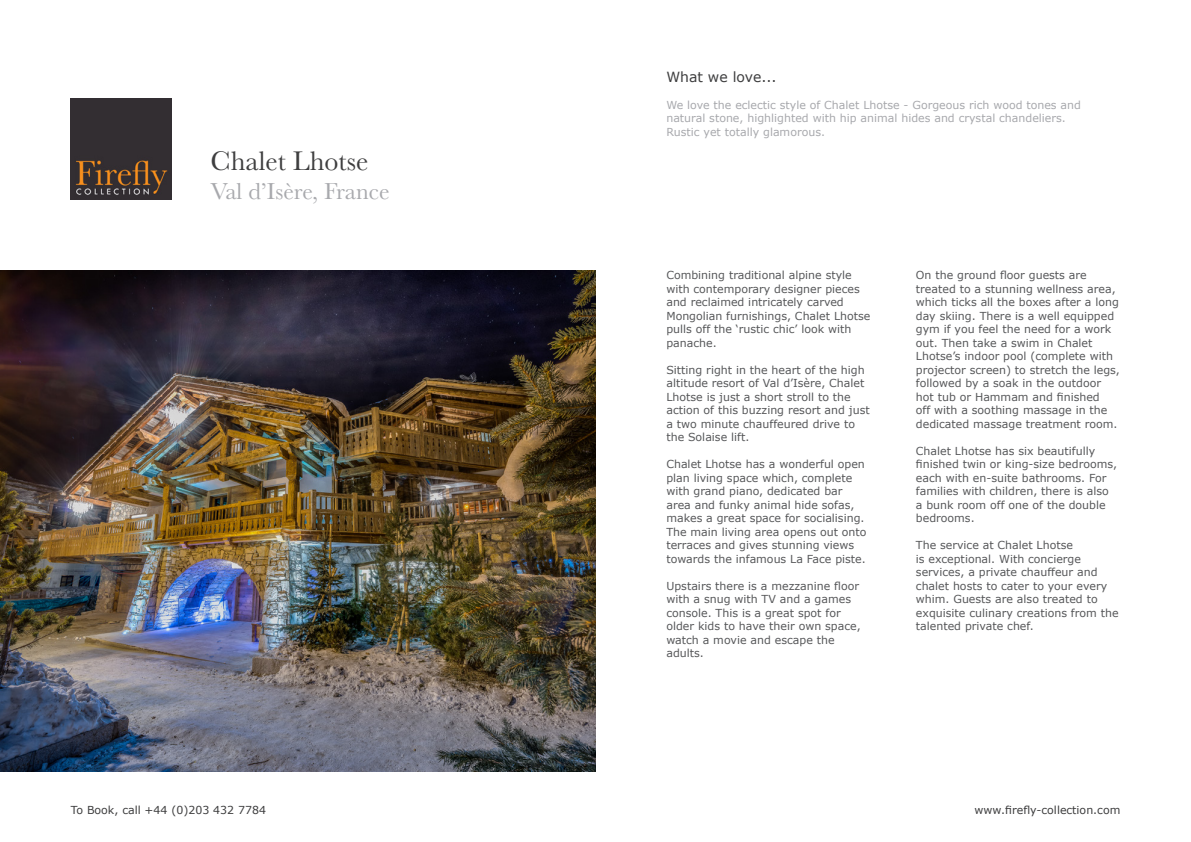
<style>
.page{position:relative;width:1191px;height:842px;background:#fff}
.page>*{position:absolute;margin:0;border:0;box-sizing:border-box;transform-origin:0 0}
.t1{font:28px "Baskerville";color:#3e3e3f}
.t2{font:24px "Baskerville";color:#a8a9ad}
.t3{font:14px "Verdana";color:#3e3e3f}
.t4{font:11px/13.5px "Verdana";color:#57585a}
.t5{font:11px/13.5px "Verdana";color:#a8a9ad}
.t6{font:11px "Verdana";color:#3e3e3f}
</style>
<div class="page">
<img style="left:71px;top:99px;width:101px;height:101px">
<img style="left:0;top:271px;width:595px;height:500px">
<p class="t1" style="left:210px;top:143px;width:159px">Chalet Lhotse</p>
<p class="t2" style="left:210px;top:176px;width:181px">Val d’Isère, France</p>
<p class="t6" style="left:71px;top:802px;width:197px">To Book, call +44 (0)203 432 7784</p>
<p class="t3" style="left:666px;top:68px;width:112px">What we love...</p>
<p class="t5" style="left:666px;top:98px;width:416px">We love the eclectic style of Chalet Lhotse - Gorgeous rich wood tones and natural stone, highlighted with hip animal hides and crystal chandeliers.</p>
<p class="t5" style="left:666px;top:125px;width:160px">Rustic yet totally glamorous.</p>
<p class="t4" style="left:666px;top:268px;width:205px">Combining traditional alpine style with contemporary designer pieces and reclaimed intricately carved<br>Mongolian furnishings, Chalet Lhotse pulls off the ‘rustic chic’ look with panache.</p>
<p class="t4" style="left:666px;top:363px;width:205px">Sitting right in the heart of the high altitude resort of Val d’Isère, Chalet Lhotse is just a short stroll to the action of this buzzing resort and just a two minute chauffeured drive to the Solaise lift.</p>
<p class="t4" style="left:666px;top:457px;width:202px">Chalet Lhotse has a wonderful open plan living space which, complete with grand piano, dedicated bar area and funky animal hide sofas, makes a great space for socialising.<br>The main living area opens out onto terraces and gives stunning views towards the infamous La Face piste.</p>
<p class="t4" style="left:666px;top:579px;width:196px">Upstairs there is a mezzanine floor with a snug with TV and a games console. This is a great spot for older kids to have their own space, watch a movie and escape the adults.</p>
<p class="t4" style="left:916px;top:269px;width:205px">On the ground floor guests are treated to a stunning wellness area, which ticks all the boxes after a long day skiing. There is a well equipped gym if you feel the need for a work out. Then take a swim in Chalet Lhotse’s indoor pool (complete with projector screen) to stretch the legs, followed by a soak in the outdoor hot tub or Hammam and finished<br>off with a soothing massage in the dedicated massage treatment room.</p>
<p class="t4" style="left:916px;top:444px;width:203px">Chalet Lhotse has six beautifully finished twin or king-size bedrooms, each with en-suite bathrooms. For families with children, there is also a bunk room off one of the double bedrooms.</p>
<p class="t4" style="left:916px;top:539px;width:204px">The service at Chalet Lhotse<br>is exceptional. With concierge services, a private chauffeur and chalet hosts to cater to your every whim. Guests are also treated to exquisite culinary creations from the talented private chef.</p>
<p class="t6" style="left:974px;top:802px;width:147px">www.firefly-collection.com</p>
</div>
